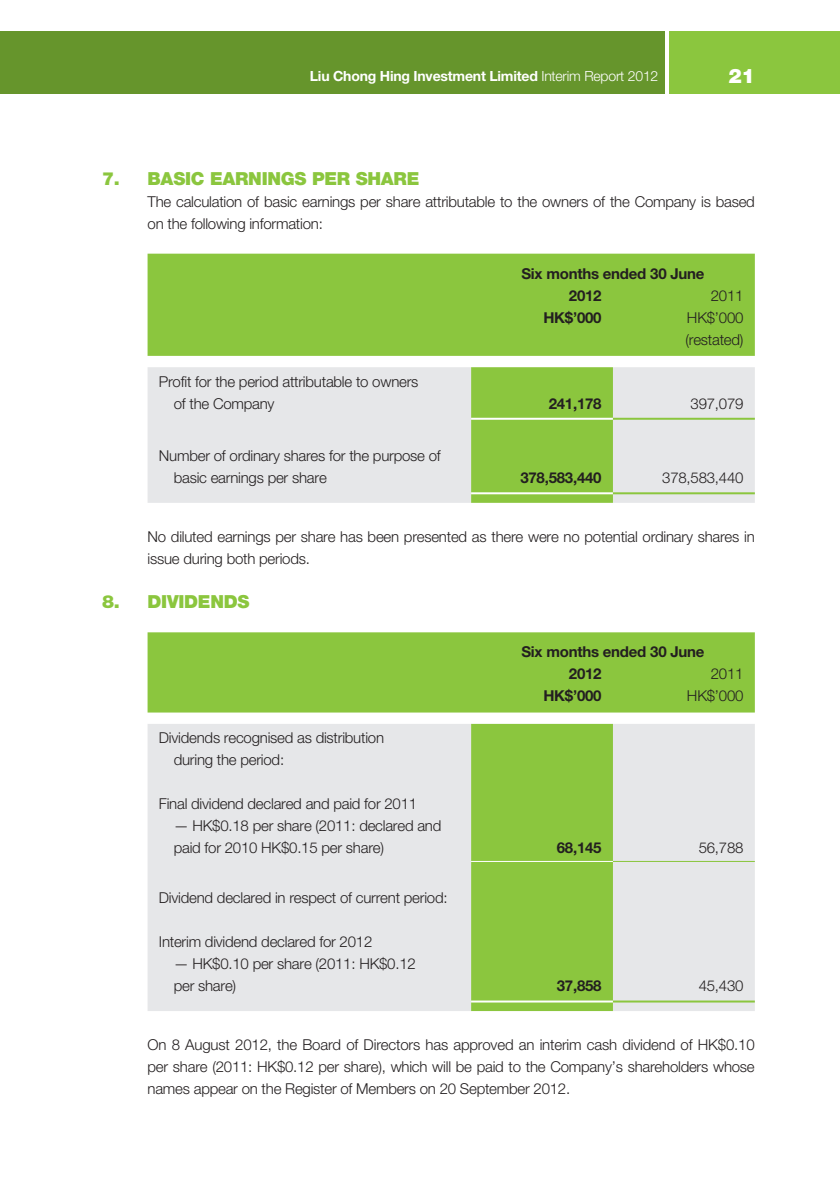
<style>
.page{position:relative;width:840px;height:1191px;background:#fff}
.page>*{position:absolute;margin:0;border:0;box-sizing:border-box;transform-origin:0 0}
.t1{font:900 20px "Helvetica Neue LT Std";color:#fff}
.t2{font:900 18px "Helvetica Neue LT Std";letter-spacing:-.015em;color:#8bc63e}
.t3{font:300 15px/22px "Helvetica Neue LT Std";letter-spacing:-.015em;color:#231f20}
.t4{font:700 15px/22px "Helvetica Neue LT Std";letter-spacing:-.015em;color:#231f20}
.t5{font:700 14px "Helvetica Neue LT Std";letter-spacing:-.015em;color:#fff}
.s1{font-weight:300}
</style>
<div class="page">
<div style="left:669px;top:32px;width:170px;height:62px;background:#8bc63e"></div>
<div style="left:0;top:32px;width:663px;height:62px;background:#66952c"></div>
<div style="left:147px;top:254px;width:607px;height:102px;background:#8bc63e"></div>
<svg style="left:147px;top:367px;width:607px;height:136px;background:#d1dfc1"></svg>
<hr style="left:471px;top:418px;width:141px;height:2px;background:#fff">
<hr style="left:612px;top:418px;width:142px;height:2px;background:#8bc63e">
<hr style="left:471px;top:492px;width:141px;height:2px;background:#fff">
<hr style="left:612px;top:492px;width:142px;height:2px;background:#8bc63e">
<svg style="left:147px;top:632px;width:607px;height:92px;background:#99cd56"></svg>
<svg style="left:147px;top:724px;width:607px;height:287px;background:#d0dfc1"></svg>
<hr style="left:471px;top:861px;width:141px;height:1px;background:#fff">
<hr style="left:612px;top:861px;width:142px;height:1px;background:#8bc63e">
<hr style="left:471px;top:1000px;width:141px;height:2px;background:#fff">
<hr style="left:612px;top:1000px;width:142px;height:2px;background:#8bc63e">
<p class="t5" style="left:309px;top:68px;width:350px">Liu Chong Hing Investment Limited <span class="s1">Interim Report 2012</span></p>
<h1 class="t1" style="left:728px;top:64px;width:28px">21</h1>
<p class="t2" style="left:102px;top:168px;width:318px">7. BASIC EARNINGS PER SHARE</p>
<p class="t3" style="left:147px;top:190px;width:608px">The calculation of basic earnings per share attributable to the owners of the Company is based on the following information:</p>
<p class="t4" style="left:568px;top:262px;width:137px;text-indent:-47px">Six months ended 30 June<br>2012</p>
<p class="t3" style="left:710px;top:284px;width:34px">2011</p>
<p class="t3" style="left:174px;top:370px;width:246px;text-indent:-15px">Profit for the period attributable to owners of the Company</p>
<p class="t3" style="left:174px;top:444px;width:268px;text-indent:-15px">Number of ordinary shares for the purpose of basic earnings per share</p>
<p class="t4" style="left:543px;top:306px;width:60px">HK$’000</p>
<p class="t3" style="left:685px;top:306px;width:59px">HK$’000 (restated)</p>
<p class="t4" style="left:548px;top:392px;width:54px">241,178</p>
<p class="t3" style="left:690px;top:392px;width:54px">397,079</p>
<p class="t4" style="left:520px;top:466px;width:83px">378,583,440</p>
<p class="t3" style="left:662px;top:466px;width:83px">378,583,440</p>
<p class="t3" style="left:147px;top:525px;width:608px">No diluted earnings per share has been presented as there were no potential ordinary shares in issue during both periods.</p>
<p class="t2" style="left:102px;top:590px;width:149px">8. DIVIDENDS</p>
<p class="t4" style="left:568px;top:641px;width:137px;text-indent:-47px">Six months ended 30 June<br>2012</p>
<p class="t3" style="left:710px;top:663px;width:34px">2011</p>
<p class="t3" style="left:174px;top:726px;width:212px;text-indent:-15px">Dividends recognised as distribution during the period:</p>
<p class="t3" style="left:159px;top:792px;width:260px">Final dividend declared and paid for 2011</p>
<p class="t3" style="left:174px;top:814px;width:269px">— HK$0.18 per share (2011: declared and paid for 2010 HK$0.15 per share)</p>
<p class="t3" style="left:159px;top:886px;width:290px">Dividend declared in respect of current period:</p>
<p class="t3" style="left:159px;top:930px;width:215px">Interim dividend declared for 2012</p>
<p class="t3" style="left:174px;top:952px;width:243px">— HK$0.10 per share (2011: HK$0.12 per share)</p>
<p class="t4" style="left:543px;top:685px;width:60px">HK$’000</p>
<p class="t3" style="left:686px;top:685px;width:58px">HK$’000</p>
<p class="t4" style="left:556px;top:836px;width:46px">68,145</p>
<p class="t3" style="left:698px;top:836px;width:46px">56,788</p>
<p class="t4" style="left:556px;top:974px;width:46px">37,858</p>
<p class="t3" style="left:698px;top:974px;width:46px">45,430</p>
<p class="t3" style="left:147px;top:1033px;width:608px;text-align:justify">On 8 August 2012, the Board of Directors has approved an interim cash dividend of HK$0.10 per share (2011: HK$0.12 per share), which will be paid to the Company’s shareholders whose names appear on the Register of Members on 20 September 2012.</p>
</div>
